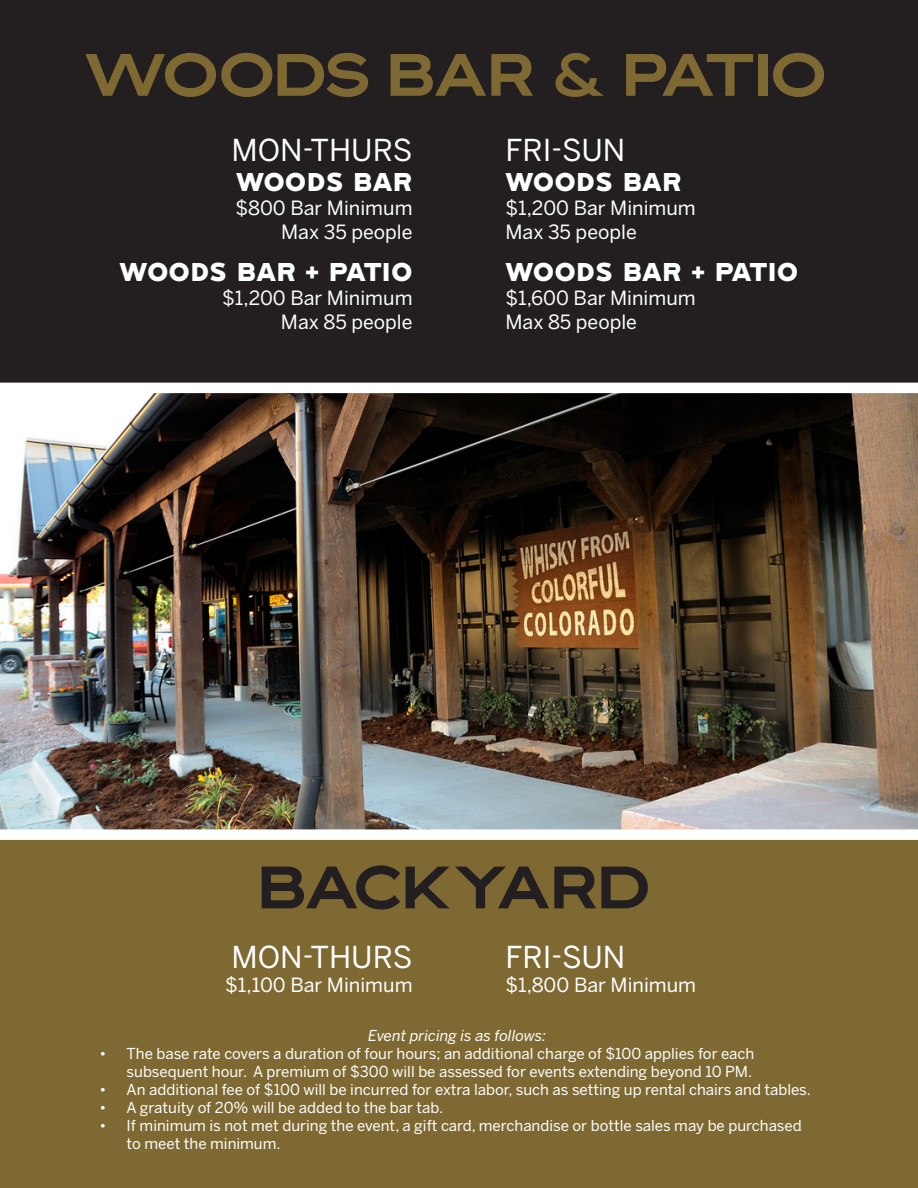
<style>
.page{position:relative;width:918px;height:1188px;background:#fff}
.page>*{position:absolute;margin:0;border:0;box-sizing:border-box;transform-origin:0 0}
.t1{font:500 54px "Bristone";letter-spacing:-.025em;color:#7f6933}
.t2{font:500 54px "Bristone";color:#231f20}
.t3{font:30px "Benton Sans";color:#fff}
.t4{font:22.5px "Hebden Grotesque";color:#fff}
.t5{font:19.5px "Benton Sans";color:#fff}
.t6{font:15px/18px "Benton Sans";color:#fff;text-align:right}
.t7{font:italic 15px "Benton Sans";color:#fff}
</style>
<div class="page">
<img style="left:0;top:393px;width:918px;height:436px">
<div style="left:0;top:829px;width:918px;height:359px;background:#7f6933"></div>
<div style="left:0;top:0;width:918px;height:383px;background:#231f20"></div>
<p class="t1" style="left:85px;top:41px;width:745px">WOODS BAR &amp; PATIO</p>
<p class="t3" style="left:231px;top:132px;width:183px">MON-THURS</p>
<p class="t4" style="left:236px;top:166px;width:178px">WOODS BAR</p>
<p class="t5" style="left:235px;top:196px;width:179px">$800 Bar Minimum</p>
<p class="t5" style="left:281px;top:220px;width:133px">Max 35 people</p>
<p class="t4" style="left:120px;top:256px;width:294px">WOODS BAR + PATIO</p>
<p class="t5" style="left:222px;top:286px;width:192px">$1,200 Bar Minimum</p>
<p class="t5" style="left:281px;top:310px;width:133px">Max 85 people</p>
<p class="t3" style="left:505px;top:132px;width:121px">FRI-SUN</p>
<p class="t4" style="left:505px;top:166px;width:178px">WOODS BAR</p>
<p class="t5" style="left:505px;top:196px;width:192px">$1,200 Bar Minimum</p>
<p class="t5" style="left:505px;top:220px;width:133px">Max 35 people</p>
<p class="t4" style="left:505px;top:256px;width:294px">WOODS BAR + PATIO</p>
<p class="t5" style="left:505px;top:286px;width:192px">$1,600 Bar Minimum</p>
<p class="t5" style="left:505px;top:310px;width:133px">Max 85 people</p>
<p class="t2" style="left:262px;top:853px;width:393px">BACKYARD</p>
<p class="t3" style="left:505px;top:939px;width:121px">FRI-SUN</p>
<p class="t5" style="left:505px;top:973px;width:192px">$1,800 Bar Minimum</p>
<p class="t7" style="left:368px;top:1027px;width:180px">Event pricing is as follows:</p>
<p class="t6" style="left:100px;top:1045px;width:656px">• The base rate covers a duration of four hours; an additional charge of $100 applies for each subsequent hour. A premium of $300 will be assessed for events extending beyond 10 PM.</p>
<p class="t6" style="left:100px;top:1081px;width:713px">• An additional fee of $100 will be incurred for extra labor, such as setting up rental chairs and tables.</p>
<p class="t6" style="left:100px;top:1099px;width:345px">• A gratuity of 20% will be added to the bar tab.</p>
<p class="t6" style="left:127px;top:1117px;width:677px;text-align:left;text-indent:-27px">• If minimum is not met during the event, a gift card, merchandise or bottle sales may be purchased to meet the minimum.</p>
<p class="t3" style="left:231px;top:939px;width:183px">MON-THURS</p>
<p class="t5" style="left:225px;top:973px;width:189px">$1,100 Bar Minimum</p>
</div>
